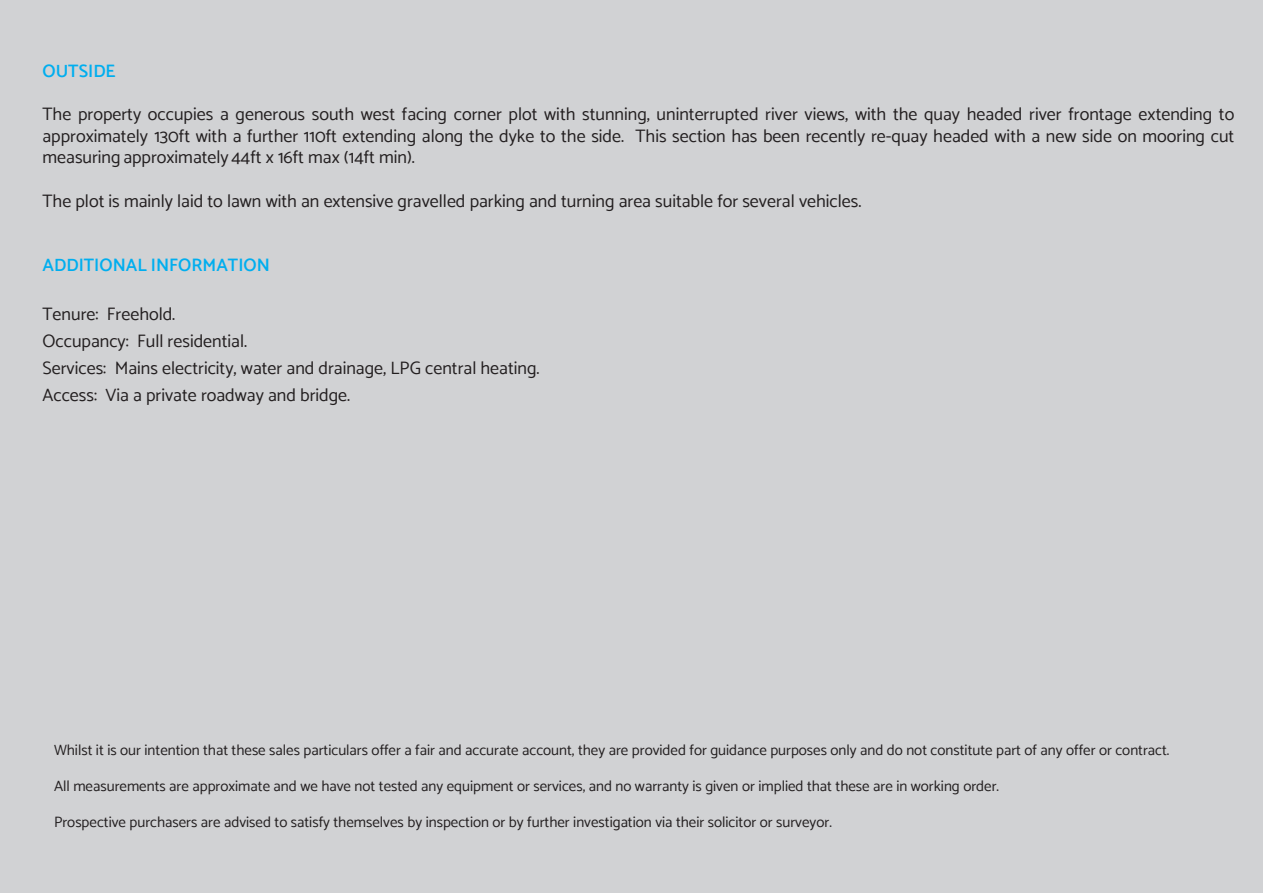
<style>
.page{position:relative;width:1263px;height:893px;background:#d1d2d4}
.page>*{position:absolute;margin:0;border:0;box-sizing:border-box;transform-origin:0 0}
.t1{font:18px/27px "Catamaran";color:#231f20;text-align:justify}
.t2{font:600 18px "Catamaran";color:#00aeef}
.t3{font:15px "Catamaran";color:#231f20}
</style>
<div class="page">
<p class="t2" style="left:43px;top:60px;width:75px">OUTSIDE</p>
<p class="t1" style="left:43px;top:103px;width:1193px;line-height:21.6px">The property occupies a generous south west facing corner plot with stunning, uninterrupted river views, with the quay headed river frontage extending to approximately 130ft with a further 110ft extending along the dyke to the side. This section has been recently re-quay headed with a new side on mooring cut measuring approximately 44ft x 16ft max (14ft min).</p>
<p class="t1" style="left:43px;top:187px;width:820px">The plot is mainly laid to lawn with an extensive gravelled parking and turning area suitable for several vehicles.</p>
<p class="t2" style="left:43px;top:255px;width:229px">ADDITIONAL INFORMATION</p>
<p class="t1" style="left:43px;top:300px;width:498px;text-align:left">Tenure: Freehold.<br>Occupancy: Full residential.<br>Services: Mains electricity, water and drainage, LPG central heating.<br>Access: Via a private roadway and bridge.</p>
<p class="t3" style="left:54px;top:741px;width:1117px">Whilst it is our intention that these sales particulars offer a fair and accurate account, they are provided for guidance purposes only and do not constitute part of any offer or contract.</p>
<p class="t3" style="left:54px;top:777px;width:946px">All measurements are approximate and we have not tested any equipment or services, and no warranty is given or implied that these are in working order.</p>
<p class="t3" style="left:54px;top:813px;width:779px">Prospective purchasers are advised to satisfy themselves by inspection or by further investigation via their solicitor or surveyor.</p>
</div>
